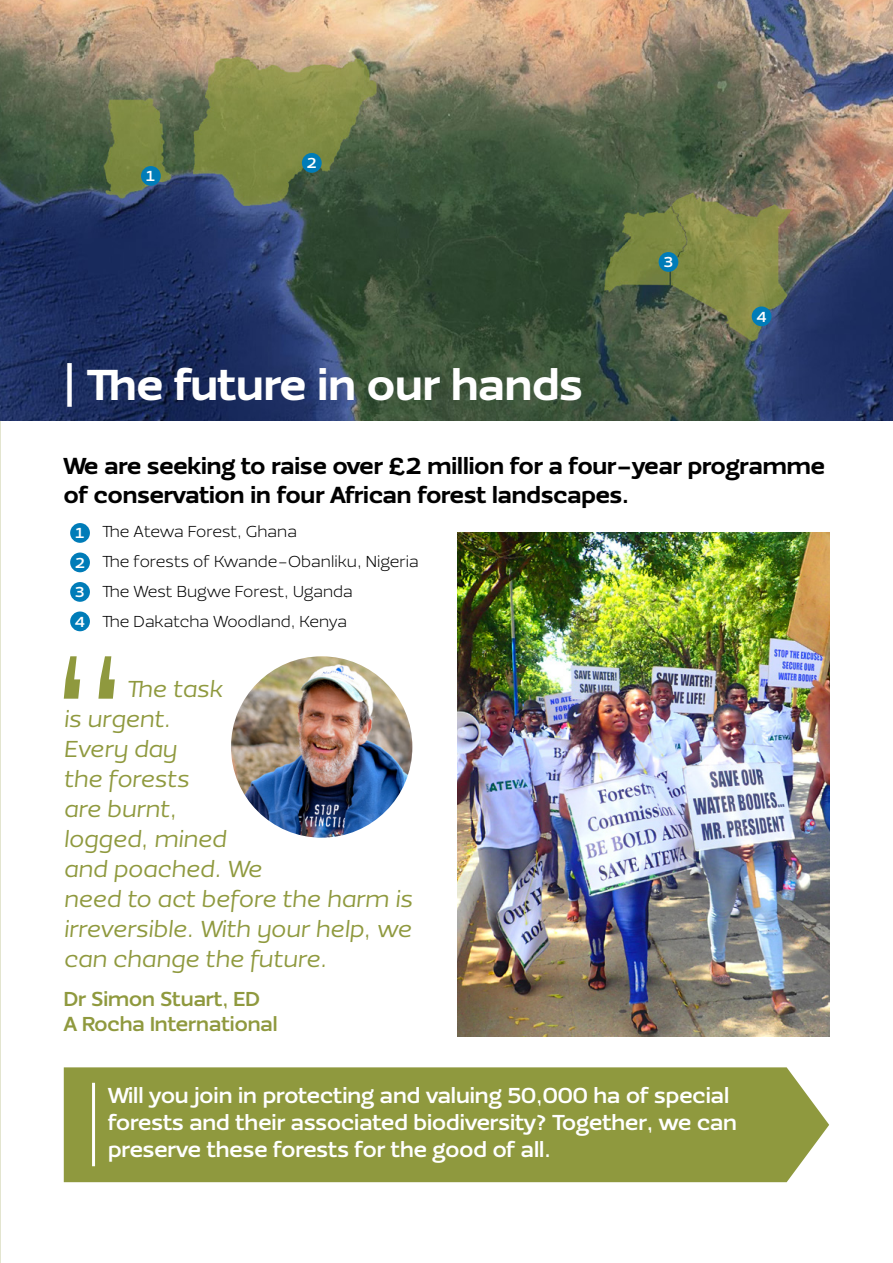
<style>
.page{position:relative;width:893px;height:1263px;background:#fff}
.page>*{position:absolute;margin:0;border:0;box-sizing:border-box;transform-origin:0 0}
.t1{font:900 45px "Ezzo";color:#fff}
.t2{font:italic 24px/30px "Ezzo";color:#8f993e}
.t3{font:900 24px/28.8px "Ezzo";color:#000}
.t4{font:700 22.5px/27px "Ezzo";color:#fff}
.t5{font:700 21px/25.2px "Ezzo";color:#8f993e}
.t6{font:300 16.5px "Ezzo";color:#000}
.t7{font:700 15px "Ezzo";color:#fff}
</style>
<div class="page">
<img style="left:0;top:0;width:1px;height:1263px">
<img style="left:457px;top:533px;width:372px;height:503px">
<img style="left:0;top:0;width:893px;height:421px">
<svg style="left:64px;top:656px;width:51px;height:43px"></svg>
<div style="left:64px;top:1067px;width:765px;height:115px;background:#8f993e"></div>
<img style="left:231px;top:656px;width:181px;height:182px;border-radius:91px">
<div style="left:141px;top:166px;width:20px;height:20px;background:#007cb8;border-radius:50%"></div>
<div style="left:70px;top:523px;width:20px;height:20px;background:#007cb8;border-radius:50%"></div>
<div style="left:302px;top:153px;width:20px;height:20px;background:#007cb8;border-radius:50%"></div>
<div style="left:70px;top:552px;width:20px;height:20px;background:#007cb8;border-radius:50%"></div>
<div style="left:659px;top:252px;width:19px;height:20px;background:#007cb8;border-radius:50%"></div>
<div style="left:70px;top:582px;width:20px;height:20px;background:#007cb8;border-radius:50%"></div>
<div style="left:752px;top:306px;width:19px;height:20px;background:#007cb8;border-radius:50%"></div>
<div style="left:70px;top:611px;width:20px;height:20px;background:#007cb8;border-radius:50%"></div>
<hr style="left:92px;top:1083px;width:3px;height:83px;background:#fff">
<p class="t7" style="left:146px;top:167px;width:10px">1</p>
<p class="t7" style="left:307px;top:154px;width:11px">2</p>
<p class="t1" style="left:64px;top:356px;width:520px">| The future in our hands</p>
<p class="t7" style="left:664px;top:253px;width:11px">3</p>
<p class="t7" style="left:756px;top:307px;width:12px">4</p>
<p class="t3" style="left:64px;top:452px;width:763px">We are seeking to raise over £2 million for a four-year programme of conservation in four African forest landscapes.</p>
<p class="t6" style="left:77px;top:521px;width:222px">• The Atewa Forest, Ghana</p>
<p class="t6" style="left:77px;top:551px;width:344px">• The forests of Kwande-Obanliku, Nigeria</p>
<p class="t6" style="left:77px;top:581px;width:278px">• The West Bugwe Forest, Uganda</p>
<p class="t6" style="left:77px;top:611px;width:272px">• The Dakatcha Woodland, Kenya</p>
<p class="t7" style="left:75px;top:524px;width:10px">1</p>
<p class="t7" style="left:75px;top:553px;width:11px">2</p>
<p class="t7" style="left:75px;top:583px;width:11px">3</p>
<p class="t7" style="left:75px;top:612px;width:12px">4</p>
<p class="t2" style="left:64px;top:673px;width:350px;text-indent:63px">The task<br>is urgent.<br>Every day<br>the forests<br>are burnt,<br>logged, mined<br>and poached. We<br>need to act before the harm is irreversible. With your help, we can change the future.</p>
<p class="t5" style="left:64px;top:986px;width:215px">Dr Simon Stuart, ED<br>A Rocha International</p>
<p class="t4" style="left:108px;top:1082px;width:631px">Will you join in protecting and valuing 50,000 ha of special forests and their associated biodiversity? Together, we can preserve these forests for the good of all.</p>
</div>
